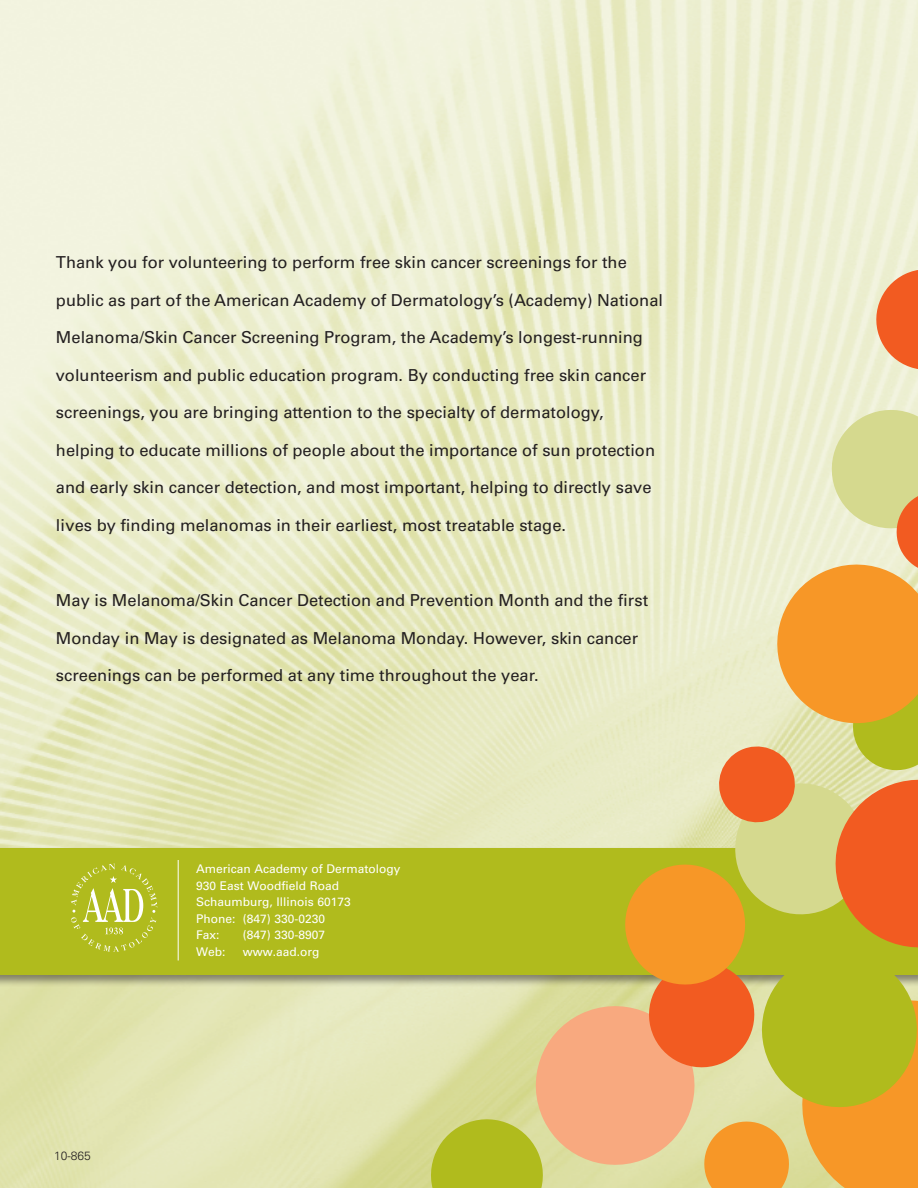
<style>
.page{position:relative;width:918px;height:1188px;background:#fff}
.page>*{position:absolute;margin:0;border:0;box-sizing:border-box;transform-origin:0 0}
.body_2{font:16.5px "Univers LT Std";color:#231f20}
.t1{font:12px "Univers";color:#fff}
.subhead{font:300 12px "Univers LT Std";color:#231f20}
</style>
<div class="page">
<img style="left:0;top:0;width:918px;height:1188px">
<div style="left:0;top:846px;width:918px;height:141px;background:#231f20;opacity:.5"></div>
<div style="left:0;top:848px;width:918px;height:127px;background:#b0bb1d"></div>
<svg style="left:869px;top:269px;width:49px;height:108px;background:#f0986a"></svg>
<svg style="left:431px;top:402px;width:487px;height:786px;background:#dfca82"></svg>
<hr style="left:178px;top:860px;width:1px;height:100px;background:#fff">
<svg style="left:71px;top:864px;width:86px;height:88px"></svg>
<p class="body_2" style="left:56px;top:253px;width:572px">Thank you for volunteering to perform free skin cancer screenings for the</p>
<p class="body_2" style="left:56px;top:290px;width:609px">public as part of the American Academy of Dermatology’s (Academy) National</p>
<p class="body_2" style="left:56px;top:328px;width:588px">Melanoma/Skin Cancer Screening Program, the Academy’s longest-running</p>
<p class="body_2" style="left:56px;top:365px;width:592px">volunteerism and public education program. By conducting free skin cancer</p>
<p class="body_2" style="left:56px;top:403px;width:549px">screenings, you are bringing attention to the specialty of dermatology,</p>
<p class="body_2" style="left:56px;top:440px;width:601px">helping to educate millions of people about the importance of sun protection</p>
<p class="body_2" style="left:56px;top:478px;width:597px">and early skin cancer detection, and most important, helping to directly save</p>
<p class="body_2" style="left:56px;top:515px;width:512px">lives by finding melanomas in their earliest, most treatable stage.</p>
<p class="body_2" style="left:56px;top:591px;width:594px">May is Melanoma/Skin Cancer Detection and Prevention Month and the first</p>
<p class="body_2" style="left:56px;top:628px;width:584px">Monday in May is designated as Melanoma Monday. However, skin cancer</p>
<p class="body_2" style="left:56px;top:666px;width:484px">screenings can be performed at any time throughout the year.</p>
<p class="subhead" style="left:54px;top:1149px;width:38px">10-865</p>
<p class="t1" style="left:196px;top:862px;width:206px">American Academy of Dermatology</p>
<p class="t1" style="left:196px;top:878px;width:145px">930 East Woodfield Road</p>
<p class="t1" style="left:196px;top:895px;width:156px">Schaumburg, Illinois 60173</p>
<p class="t1" style="left:196px;top:911px;width:131px">Phone: (847) 330-0230</p>
<p class="t1" style="left:196px;top:928px;width:25px">Fax:</p>
<p class="t1" style="left:243px;top:928px;width:84px">(847) 330-8907</p>
<p class="t1" style="left:196px;top:944px;width:31px">Web:</p>
<p class="t1" style="left:243px;top:944px;width:78px">www.aad.org</p>
</div>
